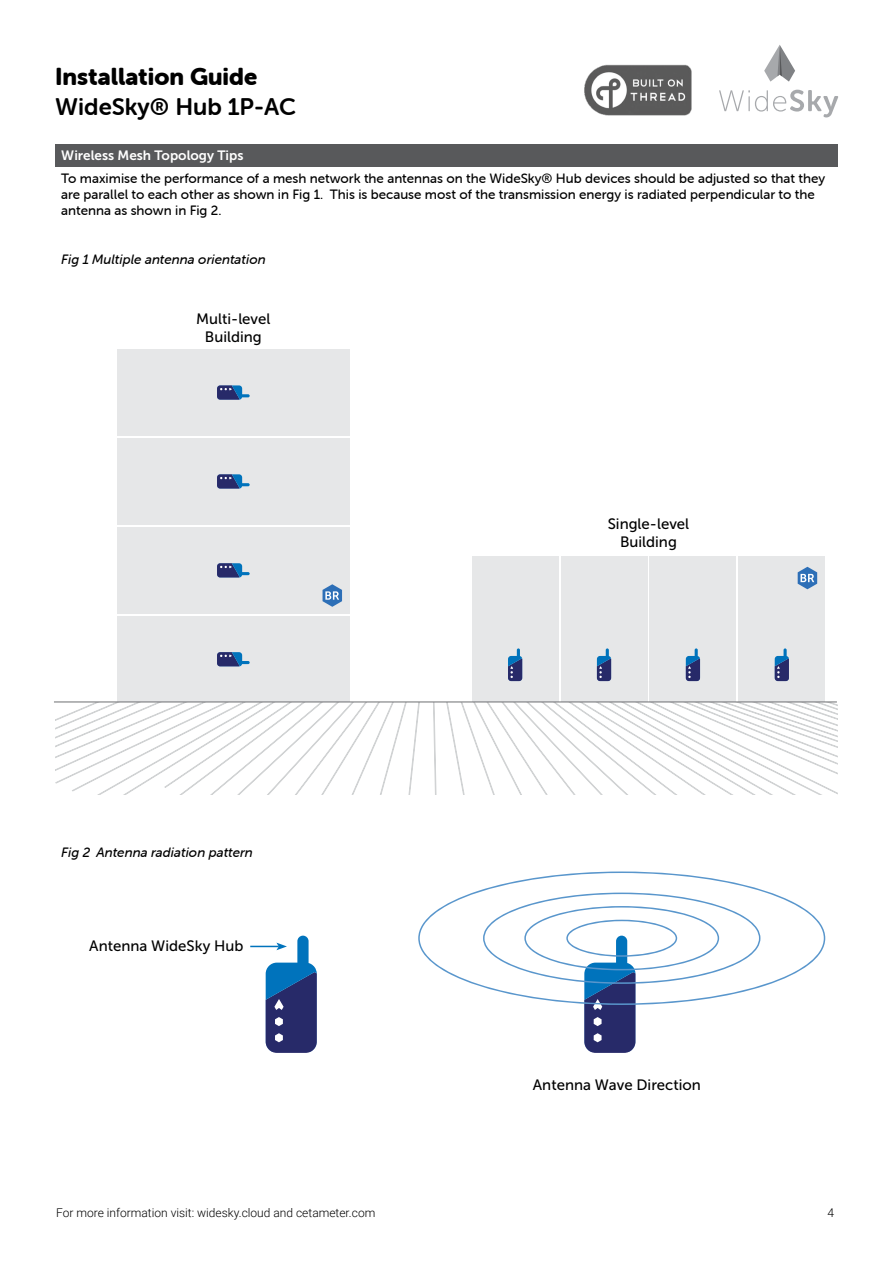
<style>
.page{position:relative;width:893px;height:1263px;background:#fff}
.page>*{position:absolute;margin:0;border:0;box-sizing:border-box;transform-origin:0 0}
.t1{font:24px "Museo Sans Rounded 900";color:#000}
.t2{font:24px "Museo Sans Rounded 700";color:#000}
.t3{font:15px "Museo Sans 500";color:#000}
.bodytext{font:13.5px/16.2px "Museo Sans Rounded 500";color:#000}
.bodytext-2{font:italic 13.5px "Museo Sans Rounded 500";color:#000}
.Bodytext{font:13.5px "Museo Sans 700";color:#fff}
.t4{font:300 12px "Roboto";color:#000}
</style>
<div class="page">
<svg style="left:719px;top:90px;width:119px;height:27px"></svg>
<svg style="left:764px;top:45px;width:31px;height:37px"></svg>
<img style="left:584px;top:64px;width:108px;height:52px">
<div style="left:55px;top:144px;width:783px;height:22px;background:#58595b"></div>
<div style="left:117px;top:438px;width:233px;height:87px;background:#e6e7e8"></div>
<svg style="left:217px;top:474px;width:33px;height:15px"></svg>
<div style="left:117px;top:527px;width:233px;height:87px;background:#e6e7e8"></div>
<svg style="left:217px;top:563px;width:33px;height:14px"></svg>
<div style="left:117px;top:616px;width:233px;height:87px;background:#e6e7e8"></div>
<svg style="left:217px;top:652px;width:33px;height:14px"></svg>
<div style="left:117px;top:349px;width:233px;height:87px;background:#e6e7e8"></div>
<svg style="left:217px;top:385px;width:33px;height:15px"></svg>
<svg style="left:323px;top:584px;width:19px;height:23px"></svg>
<div style="left:561px;top:556px;width:86px;height:146px;background:#e6e7e8"></div>
<svg style="left:597px;top:648px;width:14px;height:33px"></svg>
<div style="left:649px;top:556px;width:87px;height:146px;background:#e6e7e8"></div>
<svg style="left:686px;top:648px;width:14px;height:33px"></svg>
<div style="left:738px;top:556px;width:87px;height:146px;background:#e6e7e8"></div>
<svg style="left:775px;top:648px;width:14px;height:33px"></svg>
<div style="left:472px;top:556px;width:87px;height:146px;background:#e6e7e8"></div>
<svg style="left:508px;top:648px;width:14px;height:33px"></svg>
<svg style="left:798px;top:567px;width:19px;height:22px"></svg>
<svg style="left:55px;top:703px;width:364px;height:91px"></svg>
<svg style="left:433px;top:703px;width:3px;height:91px"></svg>
<svg style="left:446px;top:703px;width:392px;height:91px"></svg>
<hr style="left:54px;top:702px;width:783px;height:1px;background:#6d6e71">
<svg style="left:584px;top:1005px;width:52px;height:48px;background:#3a3d77"></svg>
<svg style="left:418px;top:871px;width:407px;height:134px"></svg>
<svg style="left:250px;top:936px;width:67px;height:117px"></svg>
<h1 class="t1" style="left:55px;top:63px;width:203px">Installation Guide</h1>
<h1 class="t2" style="left:55px;top:93px;width:242px">WideSky® Hub 1P-AC</h1>
<p class="Bodytext" style="left:61px;top:148px;width:184px">Wireless Mesh Topology Tips</p>
<p class="bodytext" style="left:61px;top:170px;width:765px">To maximise the performance of a mesh network the antennas on the WideSky® Hub devices should be adjusted so that they are parallel to each other as shown in Fig 1. This is because most of the transmission energy is radiated perpendicular to the antenna as shown in Fig 2.</p>
<p class="bodytext-2" style="left:61px;top:252px;width:206px">Fig 1 Multiple antenna orientation</p>
<p class="t3" style="left:196px;top:310px;width:76px">Multi-level</p>
<p class="t3" style="left:205px;top:328px;width:58px">Building</p>
<p class="bodytext-2" style="left:61px;top:845px;width:193px">Fig 2 Antenna radiation pattern</p>
<p class="t3" style="left:89px;top:937px;width:156px">Antenna WideSky Hub</p>
<p class="t3" style="left:608px;top:515px;width:83px">Single-level</p>
<p class="t3" style="left:620px;top:533px;width:58px">Building</p>
<p class="t3" style="left:533px;top:1076px;width:170px">Antenna Wave Direction</p>
<p class="t4" style="left:56px;top:1204px;width:321px">For more information visit: widesky.cloud and cetameter.com</p>
<p class="t4" style="left:828px;top:1204px;width:8px">4</p>
</div>
